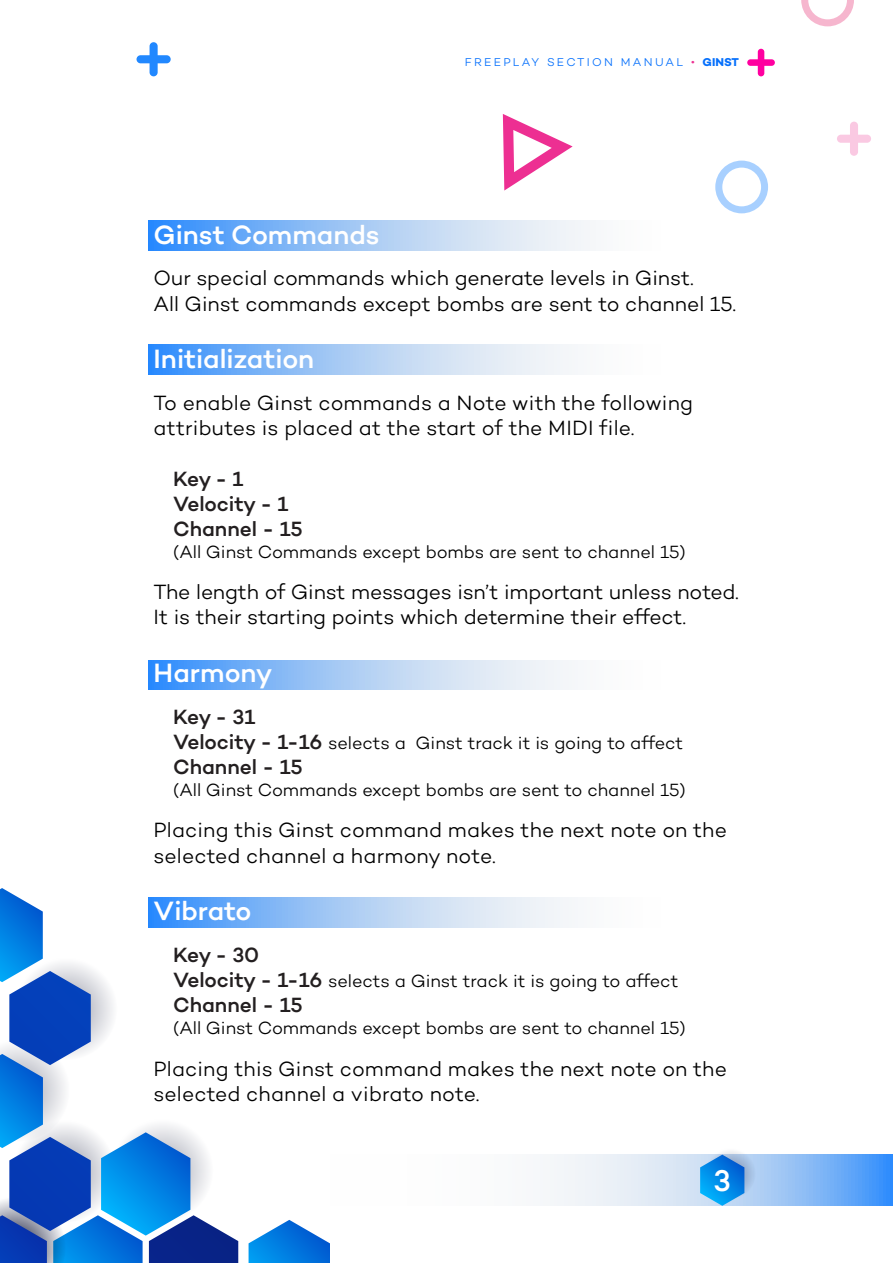
<style>
.page{position:relative;width:893px;height:1263px;background:#fff}
.page>*{position:absolute;margin:0;border:0;box-sizing:border-box;transform-origin:0 0}
.t1{font:500 30.6px "Campton";color:#fff}
.t2{font:500 27px "Campton";color:#fff}
.t3{font:300 21px/25.2px "Campton";color:#000}
.t4{font:500 21px/25.2px "Campton";letter-spacing:-.005em;color:#231f20}
.t5{font:300 18px "Campton";letter-spacing:-.005em;color:#000}
.t6{font:300 11.55px "Campton";letter-spacing:.2em;color:#0670fc}
.s1{color:#ed2f92}
.s2{font-weight:700}
.s3{font-weight:500;font-size:21px;color:#231f20}
</style>
<div class="page">
<svg style="left:148px;top:221px;width:442px;height:29px;background:#a0c7f6"></svg>
<svg style="left:148px;top:345px;width:424px;height:29px;background:#a4caf6"></svg>
<svg style="left:148px;top:660px;width:424px;height:30px;background:#a4caf6"></svg>
<svg style="left:238px;top:897px;width:334px;height:30px;background:#bdd7f5"></svg>
<svg style="left:550px;top:1154px;width:343px;height:52px;background:#b1d0f6"></svg>
<svg style="left:249px;top:1220px;width:81px;height:43px"></svg>
<svg style="left:0;top:888px;width:238px;height:375px"></svg>
<svg style="left:705px;top:1148px;width:51px;height:51px"></svg>
<svg style="left:700px;top:1154px;width:44px;height:52px;background:#319ae8"></svg>
<svg style="left:715px;top:161px;width:53px;height:52px"></svg>
<svg style="left:801px;top:0;width:53px;height:26px"></svg>
<div style="left:150px;top:42px;width:8px;height:34px;background:#2188ff;border-radius:4px"></div>
<div style="left:137px;top:55px;width:34px;height:8px;background:#2188ff;border-radius:4px"></div>
<div style="left:850px;top:122px;width:8px;height:34px;background:#fac9e2;border-radius:4px"></div>
<div style="left:837px;top:135px;width:34px;height:8px;background:#fac9e2;border-radius:4px"></div>
<div style="left:758px;top:49px;width:6px;height:27px;background:#ff00a0;border-radius:3px"></div>
<div style="left:747px;top:59px;width:28px;height:7px;background:#ff00a0;border-radius:3px"></div>
<svg style="left:503px;top:114px;width:70px;height:77px"></svg>
<p class="t6" style="left:465px;top:55px;width:276px">FREEPLAY SECTION MANUAL <span class="s1">•</span> <span class="s2">GINST</span></p>
<p class="t2" style="left:154px;top:217px;width:228px">Ginst Commands</p>
<p class="t3" style="left:154px;top:265px;width:584px">Our special commands which generate levels in Ginst.<br>All Ginst commands except bombs are sent to channel 15.</p>
<p class="t2" style="left:154px;top:342px;width:162px">Initialization</p>
<p class="t3" style="left:154px;top:390px;width:541px">To enable Ginst commands a Note with the following attributes is placed at the start of the MIDI file.</p>
<p class="t4" style="left:173px;top:465px;width:131px">Key - 1<br>Velocity - 1<br>Channel - 15</p>
<p class="t5" style="left:173px;top:540px;width:514px">(All Ginst Commands except bombs are sent to channel 15)</p>
<p class="t3" style="left:154px;top:579px;width:587px">The length of Ginst messages isn’t important unless noted.<br>It is their starting points which determine their effect.</p>
<p class="t2" style="left:154px;top:656px;width:121px">Harmony</p>
<p class="t4" style="left:173px;top:703px;width:84px">Key - 31</p>
<p class="t5" style="left:173px;top:732px;width:512px"><span class="s3">Velocity - 1-16</span> selects a Ginst track it is going to affect</p>
<p class="t4" style="left:173px;top:754px;width:131px">Channel - 15</p>
<p class="t5" style="left:173px;top:778px;width:514px">(All Ginst Commands except bombs are sent to channel 15)</p>
<p class="t3" style="left:154px;top:817px;width:575px">Placing this Ginst command makes the next note on the selected channel a harmony note.</p>
<p class="t2" style="left:154px;top:894px;width:99px">Vibrato</p>
<p class="t4" style="left:173px;top:942px;width:88px">Key - 30</p>
<p class="t5" style="left:173px;top:970px;width:507px"><span class="s3">Velocity - 1-16</span> selects a Ginst track it is going to affect</p>
<p class="t4" style="left:173px;top:992px;width:131px">Channel - 15</p>
<p class="t5" style="left:173px;top:1017px;width:514px">(All Ginst Commands except bombs are sent to channel 15)</p>
<p class="t3" style="left:154px;top:1055px;width:575px">Placing this Ginst command makes the next note on the selected channel a vibrato note.</p>
<h1 class="t1" style="left:713px;top:1161px;width:19px">3</h1>
</div>
